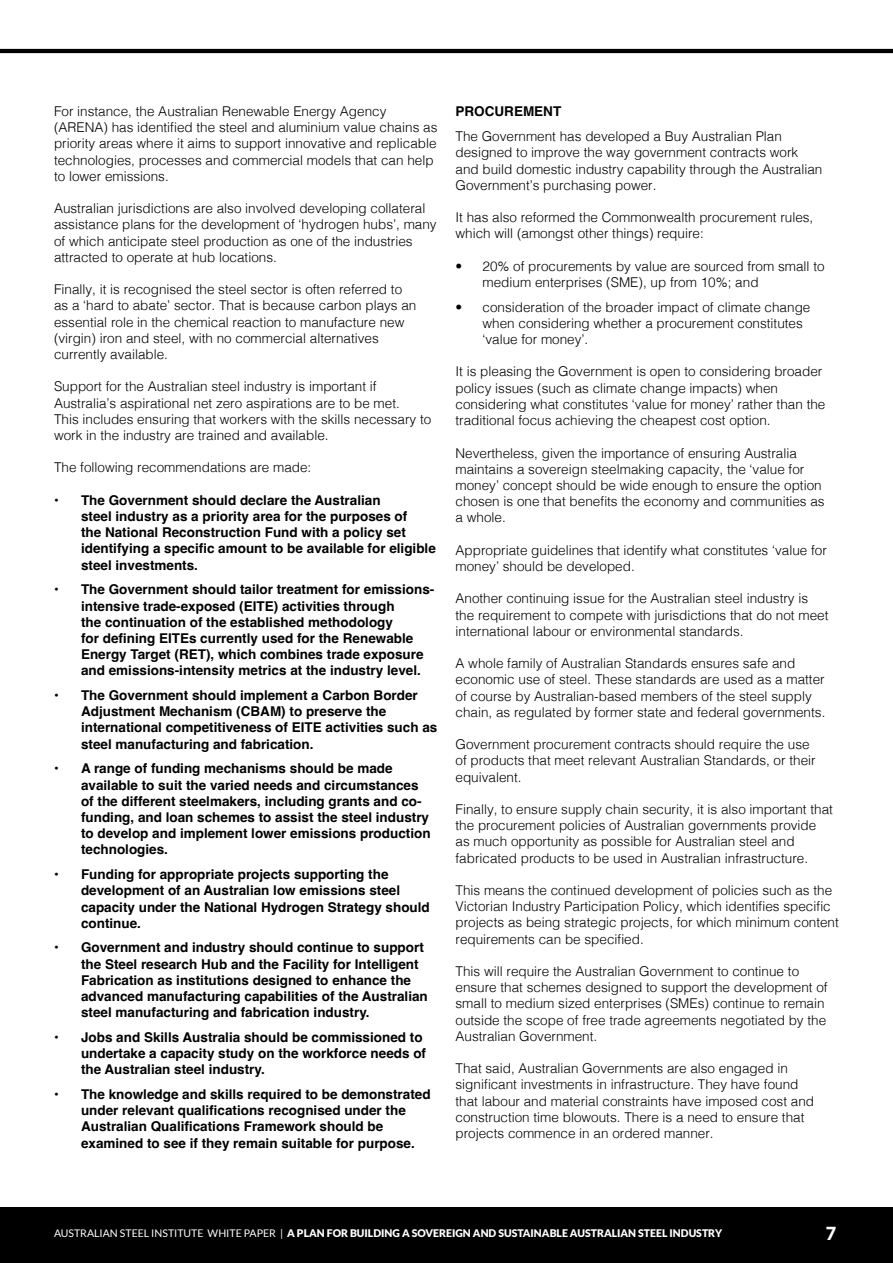
<style>
.page{position:relative;width:893px;height:1263px;background:#fff}
.page>*{position:absolute;margin:0;border:0;box-sizing:border-box;transform-origin:0 0}
.t1{font:900 18px "Lato";color:#fff}
.t2{font:300 13.5px/16.2px "Helvetica";color:#000}
.t3{font:700 13.5px/16.2px "Helvetica";color:#000}
.t4{font:900 10.5px "Lato";color:#fff}
.s1{font-weight:400}
</style>
<div class="page">
<div style="left:0;top:1207px;width:893px;height:56px;background:#000"></div>
<hr style="left:0;top:49px;width:893px;height:4px;background:#000">
<p class="t2" style="left:54px;top:102px;width:385px">For instance, the Australian Renewable Energy Agency (ARENA) has identified the steel and aluminium value chains as priority areas where it aims to support innovative and replicable technologies, processes and commercial models that can help to lower emissions.</p>
<p class="t2" style="left:54px;top:199px;width:384px">Australian jurisdictions are also involved developing collateral assistance plans for the development of ‘hydrogen hubs’, many of which anticipate steel production as one of the industries attracted to operate at hub locations.</p>
<p class="t2" style="left:54px;top:280px;width:364px">Finally, it is recognised the steel sector is often referred to as a ‘hard to abate’ sector. That is because carbon plays an essential role in the chemical reaction to manufacture new (virgin) iron and steel, with no commercial alternatives currently available.</p>
<p class="t2" style="left:54px;top:378px;width:379px">Support for the Australian steel industry is important if Australia’s aspirational net zero aspirations are to be met.<br>This includes ensuring that workers with the skills necessary to work in the industry are trained and available.</p>
<p class="t2" style="left:54px;top:459px;width:259px">The following recommendations are made:</p>
<p class="t3" style="left:81px;top:493px;width:356px;text-indent:-27px">• The Government should declare the Australian<br>steel industry as a priority area for the purposes of<br>the National Reconstruction Fund with a policy set identifying a specific amount to be available for eligible steel investments.</p>
<p class="t3" style="left:81px;top:583px;width:355px;text-indent:-27px">• The Government should tailor treatment for emissions&shy;intensive trade-exposed (EITE) activities through<br>the continuation of the established methodology<br>for defining EITEs currently used for the Renewable Energy Target (RET), which combines trade exposure and emissions-intensity metrics at the industry level.</p>
<p class="t3" style="left:81px;top:689px;width:358px;text-indent:-27px">• The Government should implement a Carbon Border Adjustment Mechanism (CBAM) to preserve the international competitiveness of EITE activities such as steel manufacturing and fabrication.</p>
<p class="t3" style="left:81px;top:762px;width:351px;text-indent:-27px">• A range of funding mechanisms should be made available to suit the varied needs and circumstances of the different steelmakers, including grants and co&shy;funding, and loan schemes to assist the steel industry to develop and implement lower emissions production technologies.</p>
<p class="t3" style="left:81px;top:868px;width:350px;text-indent:-27px">• Funding for appropriate projects supporting the development of an Australian low emissions steel capacity under the National Hydrogen Strategy should continue.</p>
<p class="t3" style="left:81px;top:941px;width:348px;text-indent:-27px">• Government and industry should continue to support the Steel research Hub and the Facility for Intelligent Fabrication as institutions designed to enhance the advanced manufacturing capabilities of the Australian steel manufacturing and fabrication industry.</p>
<p class="t3" style="left:81px;top:1030px;width:347px;text-indent:-27px">• Jobs and Skills Australia should be commissioned to undertake a capacity study on the workforce needs of the Australian steel industry.</p>
<p class="t3" style="left:81px;top:1088px;width:351px;text-indent:-27px">• The knowledge and skills required to be demonstrated under relevant qualifications recognised under the Australian Qualifications Framework should be examined to see if they remain suitable for purpose.</p>
<p class="t3" style="left:455px;top:105px;width:107px">PROCUREMENT</p>
<p class="t2" style="left:455px;top:127px;width:368px">The Government has developed a Buy Australian Plan designed to improve the way government contracts work and build domestic industry capability through the Australian Government’s purchasing power.</p>
<p class="t2" style="left:455px;top:208px;width:359px">It has also reformed the Commonwealth procurement rules, which will (amongst other things) require:</p>
<p class="t2" style="left:482px;top:257px;width:344px;text-indent:-27px">• 20% of procurements by value are sourced from small to medium enterprises (SME), up from 10%; and</p>
<p class="t2" style="left:482px;top:298px;width:329px;text-indent:-27px">• consideration of the broader impact of climate change when considering whether a procurement constitutes ‘value for money’.</p>
<p class="t2" style="left:455px;top:363px;width:371px">It is pleasing the Government is open to considering broader policy issues (such as climate change impacts) when considering what constitutes ‘value for money’ rather than the traditional focus achieving the cheapest cost option.</p>
<p class="t2" style="left:455px;top:444px;width:371px">Nevertheless, given the importance of ensuring Australia maintains a sovereign steelmaking capacity, the ‘value for money’ concept should be wide enough to ensure the option chosen is one that benefits the economy and communities as a whole.</p>
<p class="t2" style="left:455px;top:541px;width:373px">Appropriate guidelines that identify what constitutes ‘value for money’ should be developed.</p>
<p class="t2" style="left:455px;top:589px;width:374px">Another continuing issue for the Australian steel industry is the requirement to compete with jurisdictions that do not meet international labour or environmental standards.</p>
<p class="t2" style="left:455px;top:654px;width:371px">A whole family of Australian Standards ensures safe and economic use of steel. These standards are used as a matter of course by Australian-based members of the steel supply chain, as regulated by former state and federal governments.</p>
<p class="t2" style="left:455px;top:735px;width:362px">Government procurement contracts should require the use of products that meet relevant Australian Standards, or their equivalent.</p>
<p class="t2" style="left:455px;top:800px;width:379px">Finally, to ensure supply chain security, it is also important that the procurement policies of Australian governments provide as much opportunity as possible for Australian steel and fabricated products to be used in Australian infrastructure.</p>
<p class="t2" style="left:455px;top:881px;width:385px">This means the continued development of policies such as the Victorian Industry Participation Policy, which identifies specific projects as being strategic projects, for which minimum content requirements can be specified.</p>
<p class="t2" style="left:455px;top:962px;width:374px">This will require the Australian Government to continue to ensure that schemes designed to support the development of small to medium sized enterprises (SMEs) continue to remain outside the scope of free trade agreements negotiated by the Australian Government.</p>
<p class="t2" style="left:455px;top:1059px;width:360px">That said, Australian Governments are also engaged in significant investments in infrastructure. They have found that labour and material constraints have imposed cost and construction time blowouts. There is a need to ensure that projects commence in an ordered manner.</p>
<p class="t4" style="left:54px;top:1227px;width:670px"><span class="s1">AUSTRALIAN STEEL INSTITUTE WHITE PAPER |</span> A PLAN FOR BUILDING A SOVEREIGN AND SUSTAINABLE AUSTRALIAN STEEL INDUSTRY</p>
<h1 class="t1" style="left:826px;top:1222px;width:12px">7</h1>
</div>
